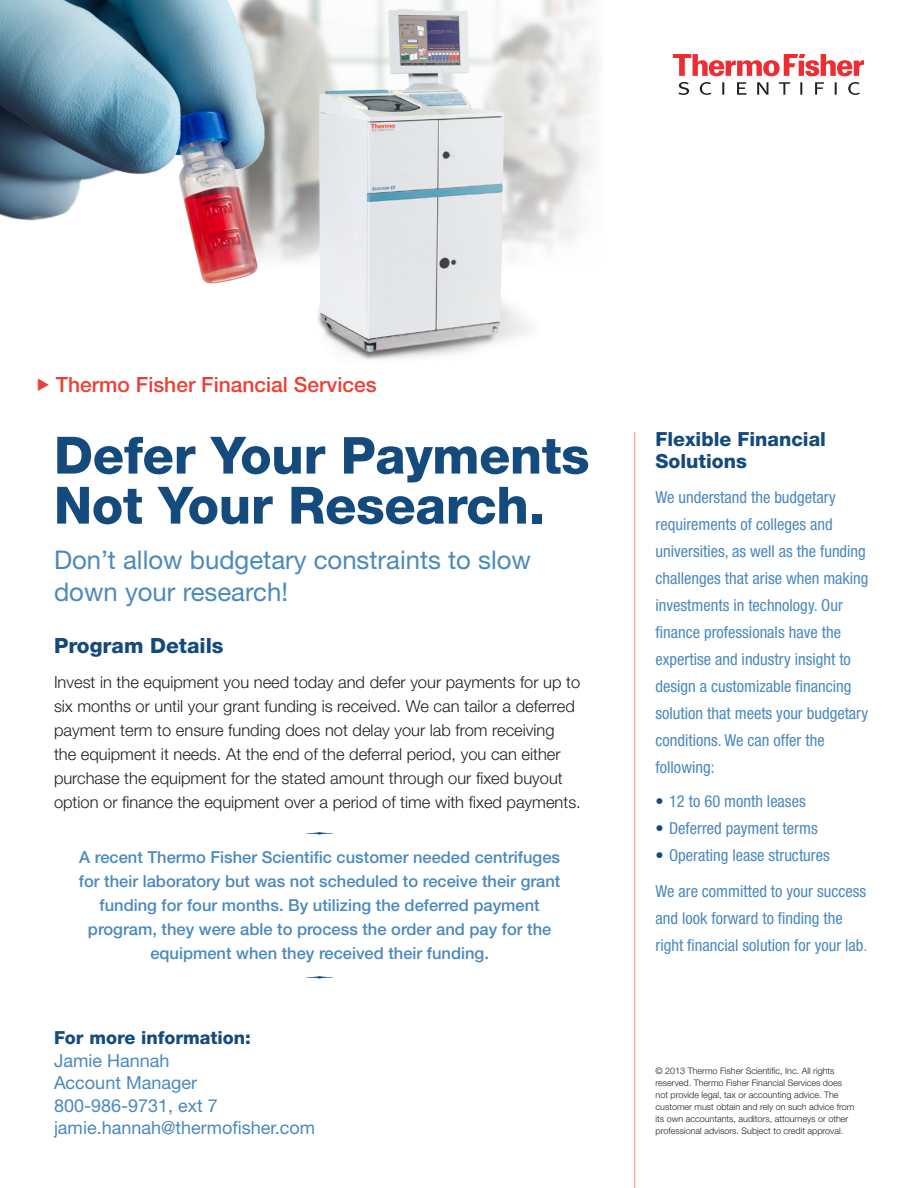
<style>
.page{position:relative;width:918px;height:1188px;background:#fff}
.page>*{position:absolute;margin:0;border:0;box-sizing:border-box;transform-origin:0 0}
.t1{font:800 51.45px "Helvetica Neue LT Std";letter-spacing:-.005em;color:#144a7c}
.t2{font:25.8px/31.5px "Helvetica Neue LT Std";color:#4a89be}
.t3{font:500 21px "Helvetica Neue LT Std";color:#ee3f34}
.t4{font:800 21px "Helvetica Neue LT Std";color:#144a7c}
.t5{font:800 19.5px/22.5px "Helvetica Neue LT Std";color:#144a7c}
.t6{font:18px "Helvetica Neue LT Std";color:#4a89be}
.t7{font:800 18px "Helvetica Neue LT Std";color:#144a7c}
.t8{font:condensed 16.5px/27px "Helvetica Neue LT Std";color:#4a89be}
.t9{font:300 16.5px/24px "Helvetica Neue LT Std";color:#231f20}
.t10{font:500 16.5px/24px "Helvetica Neue LT Std";color:#4a89be;text-align:center}
.t11{font:300 9px/12px "Helvetica Neue LT Std";color:#231f20}
.s1{font-size:51px}
.s2{color:#144a7c}
.s3{font-weight:300}
</style>
<div class="page">
<img style="left:323px;top:0;width:274px;height:360px">
<svg style="left:673px;top:54px;width:191px;height:22px"></svg>
<svg style="left:678px;top:82px;width:182px;height:13px"></svg>
<hr style="left:634px;top:432px;width:1px;height:756px;background:#ee3f34">
<img style="left:0;top:0;width:341px;height:330px">
<p class="t3" style="left:37px;top:372px;width:342px">◆ Thermo Fisher Financial Services</p>
<p class="t1" style="left:54px;top:425px;width:537px">Defer Your <span class="s1">Payments</span></p>
<p class="t1" style="left:54px;top:475px;width:492px">Not Your Research.</p>
<p class="t2" style="left:54px;top:544px;width:479px">Don’t allow budgetary constraints to slow down your research!</p>
<p class="t4" style="left:54px;top:633px;width:171px">Program Details</p>
<p class="t9" style="left:54px;top:670px;width:528px">Invest in the equipment you need today and defer your payments for up to six months or until your grant funding is received. We can tailor a deferred payment term to ensure funding does not delay your lab from receiving the equipment it needs. At the end of the deferral period, you can either purchase the equipment for the stated amount through our fixed buyout option or finance the equipment over a period of time with fixed payments.</p>
<p class="t10" style="left:79px;top:845px;width:483px">A recent Thermo Fisher Scientific customer needed centrifuges for their laboratory but was not scheduled to receive their grant funding for four months. By utilizing the deferred payment program, they were able to process the order and pay for the equipment when they received their funding.</p>
<p class="t7" style="left:54px;top:1027px;width:198px">For more information:</p>
<p class="t6" style="left:54px;top:1049px;width:117px">Jamie Hannah</p>
<p class="t6" style="left:54px;top:1072px;width:145px">Account Manager</p>
<p class="t6" style="left:54px;top:1094px;width:165px">800-986-9731, ext 7</p>
<p class="t6" style="left:54px;top:1117px;width:263px">jamie.hannah@thermofisher.com</p>
<p class="t5" style="left:656px;top:428px;width:172px">Flexible Financial<br>Solutions</p>
<p class="t8" style="left:656px;top:483px;width:215px">We understand the budgetary requirements of colleges and universities, as well as the funding challenges that arise when making investments in technology. Our finance professionals have the expertise and industry insight to design a customizable financing solution that meets your budgetary conditions. We can offer the following:</p>
<p class="t8" style="left:656px;top:788px;width:152px"><span class="s2">•</span> 12 to 60 month leases</p>
<p class="t8" style="left:656px;top:815px;width:164px"><span class="s2">•</span> Deferred payment terms</p>
<p class="t8" style="left:656px;top:842px;width:176px"><span class="s2">•</span> Operating lease structures</p>
<p class="t8" style="left:656px;top:878px;width:213px">We are committed to your success and look forward to finding the right financial solution for your lab<span class="s3">.</span></p>
<p class="t11" style="left:656px;top:1065px;width:200px">© 2013 Thermo Fisher Scientific, Inc. All rights reserved. Thermo Fisher Financial Services does not provide legal, tax or accounting advice. The customer must obtain and rely on such advice from its own accountants, auditors, attourneys or other professional advisors. Subject to credit approval.</p>
</div>
